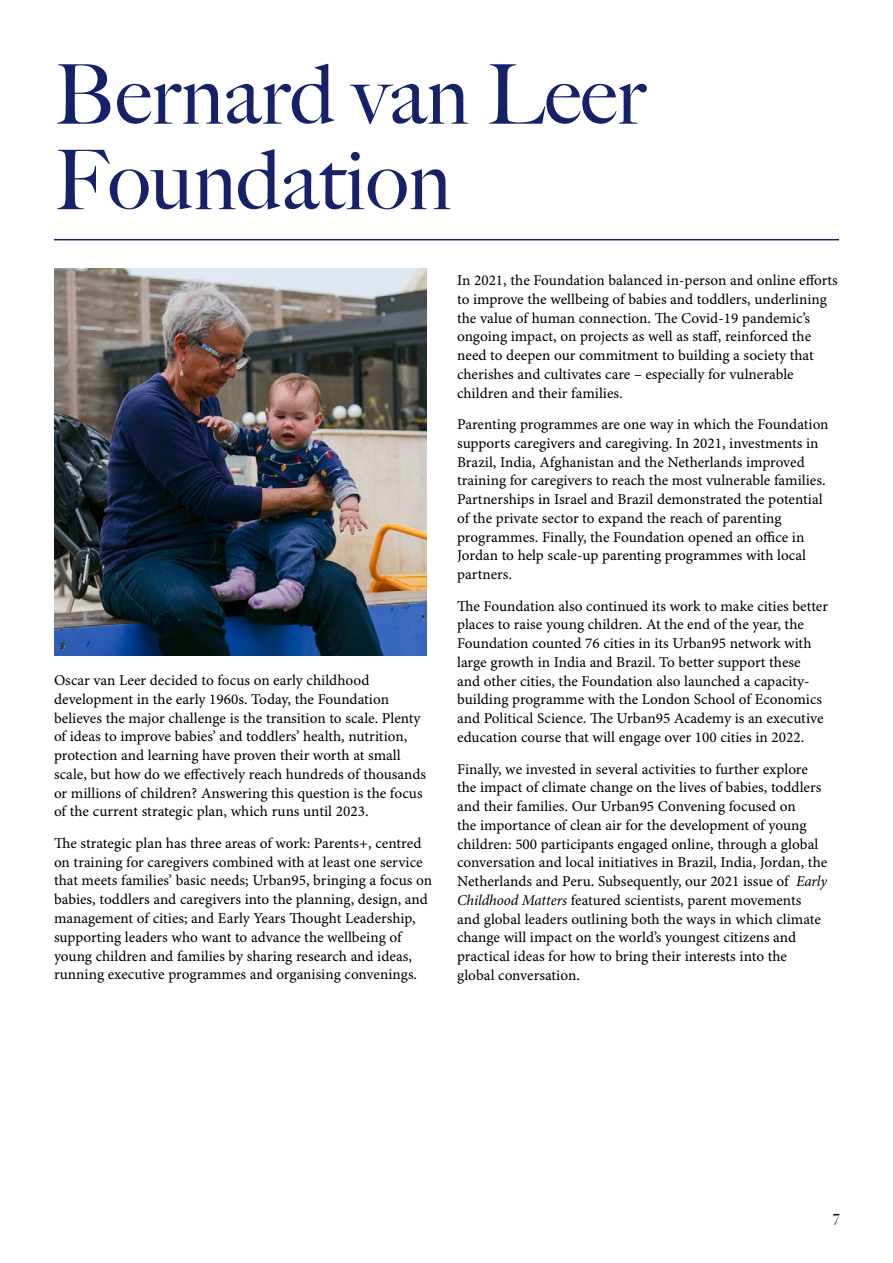
<style>
.page{position:relative;width:893px;height:1263px;background:#fff}
.page>*{position:absolute;margin:0;border:0;box-sizing:border-box;transform-origin:0 0}
.t1{font:500 82.5px/85.5px "Big Caslon";color:#152269}
.t2{font:15px/18.8px "Minion Pro Capt";color:#000}
.t3{font:500 15px "Big Caslon";color:#000}
.s1{font-family:"Minion Pro";font-style:italic}
</style>
<div class="page">
<img style="left:54px;top:269px;width:373px;height:387px">
<hr style="left:54px;top:239px;width:785px;height:1px;background:#152269">
<h1 class="t1" style="left:54px;top:49px;width:594px">Bernard van Leer<br>Foundation</h1>
<p class="t2" style="left:54px;top:672px;width:374px">Oscar van Leer decided to focus on early childhood development in the early 1960s. Today, the Foundation believes the major challenge is the transition to scale. Plenty of ideas to improve babies’ and toddlers’ health, nutrition, protection and learning have proven their worth at small scale, but how do we effectively reach hundreds of thousands or millions of children? Answering this question is the focus of the current strategic plan, which runs until 2023.</p>
<p class="t2" style="left:54px;top:834px;width:380px">The strategic plan has three areas of work: Parents+, centred on training for caregivers combined with at least one service that meets families’ basic needs; Urban95, bringing a focus on babies, toddlers and caregivers into the planning, design, and management of cities; and Early Years Thought Leadership, supporting leaders who want to advance the wellbeing of young children and families by sharing research and ideas, running executive programmes and organising convenings.</p>
<p class="t2" style="left:457px;top:272px;width:382px">In 2021, the Foundation balanced in-person and online efforts to improve the wellbeing of babies and toddlers, underlining the value of human connection. The Covid-19 pandemic’s ongoing impact, on projects as well as staff, reinforced the need to deepen our commitment to building a society that cherishes and cultivates care – especially for vulnerable children and their families.</p>
<p class="t2" style="left:457px;top:416px;width:373px">Parenting programmes are one way in which the Foundation supports caregivers and caregiving. In 2021, investments in Brazil, India, Afghanistan and the Netherlands improved training for caregivers to reach the most vulnerable families.<br>Partnerships in Israel and Brazil demonstrated the potential of the private sector to expand the reach of parenting programmes. Finally, the Foundation opened an office in Jordan to help scale-up parenting programmes with local partners.</p>
<p class="t2" style="left:457px;top:597px;width:372px">The Foundation also continued its work to make cities better places to raise young children. At the end of the year, the Foundation counted 76 cities in its Urban95 network with large growth in India and Brazil. To better support these<br>and other cities, the Foundation also launched a capacity&shy;building programme with the London School of Economics and Political Science. The Urban95 Academy is an executive education course that will engage over 100 cities in 2022.</p>
<p class="t2" style="left:457px;top:760px;width:372px">Finally, we invested in several activities to further explore the impact of climate change on the lives of babies, toddlers and their families. Our Urban95 Convening focused on<br>the importance of clean air for the development of young children: 500 participants engaged online, through a global conversation and local initiatives in Brazil, India, Jordan, the Netherlands and Peru. Subsequently, our 2021 issue of <span class="s1">Early Childhood Matters</span> featured scientists, parent movements and global leaders outlining both the ways in which climate change will impact on the world’s youngest citizens and practical ideas for how to bring their interests into the global conversation.</p>
<p class="t3" style="left:833px;top:1203px;width:8px">7</p>
</div>
